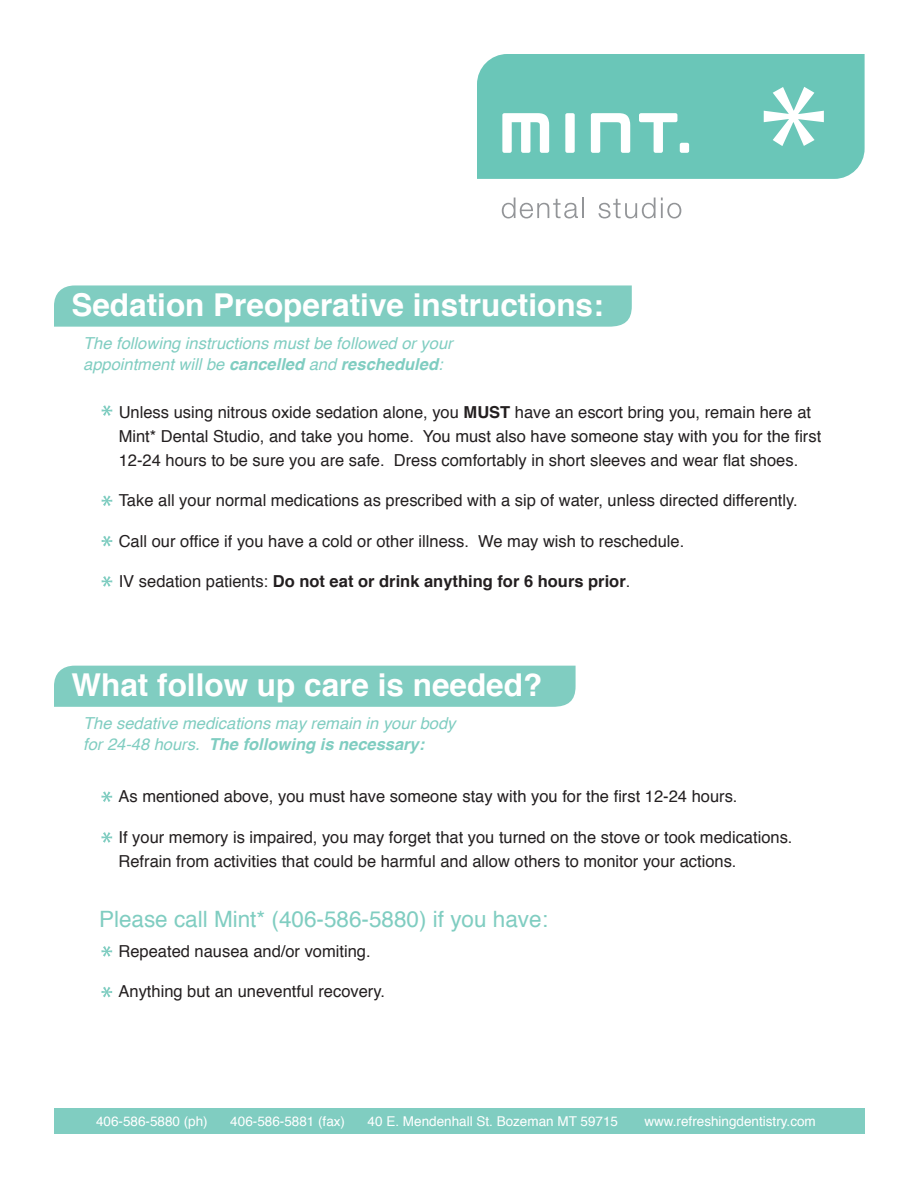
<style>
.page{position:relative;width:918px;height:1188px;background:#fff}
.page>*{position:absolute;margin:0;border:0;box-sizing:border-box;transform-origin:0 0}
.t1{font:700 31.5px "Helvetica";color:#fff}
.t2{font:22.5px "Helvetica";color:#80cdc1}
.t3{font:16.5px/24px "Helvetica";color:#231f20}
.t4{font:italic 16.5px/21px "Helvetica";color:#80cdc1}
.t5{font:700 16.5px "Helvetica";color:#231f20}
.t6{font:13.5px "Helvetica";color:#fff}
.s1{font-weight:700}
.s2{font-weight:400}
</style>
<div class="page">
<div style="left:55px;top:1108px;width:810px;height:26px;background:#80cdc1"></div>
<div style="left:477px;top:54px;width:388px;height:125px;background:#6ac6b8"></div>
<svg style="left:502px;top:113px;width:47px;height:40px"></svg>
<svg style="left:565px;top:113px;width:10px;height:40px"></svg>
<svg style="left:591px;top:113px;width:39px;height:40px"></svg>
<svg style="left:639px;top:113px;width:50px;height:40px"></svg>
<svg style="left:502px;top:198px;width:76px;height:20px"></svg>
<hr style="left:582px;top:198px;width:2px;height:20px;background:#939598">
<svg style="left:598px;top:198px;width:83px;height:20px"></svg>
<svg style="left:764px;top:87px;width:60px;height:59px"></svg>
<div style="left:54px;top:666px;width:522px;height:41px;background:#80cdc1"></div>
<div style="left:54px;top:285px;width:578px;height:42px;background:#80cdc1"></div>
<svg style="left:102px;top:405px;width:10px;height:11px"></svg>
<svg style="left:102px;top:495px;width:10px;height:11px"></svg>
<svg style="left:102px;top:791px;width:10px;height:11px"></svg>
<svg style="left:102px;top:832px;width:10px;height:11px"></svg>
<svg style="left:102px;top:946px;width:10px;height:11px"></svg>
<svg style="left:102px;top:987px;width:10px;height:10px"></svg>
<svg style="left:102px;top:536px;width:10px;height:10px"></svg>
<svg style="left:102px;top:576px;width:10px;height:11px"></svg>
<h1 class="t1" style="left:71px;top:280px;width:534px">Sedation Preoperative instructions:</h1>
<p class="t4" style="left:83px;top:333px;width:371px">The following instructions must be followed or your appointment will be <span class="s1">cancelled</span> and <span class="s1">rescheduled</span>:</p>
<p class="t3" style="left:119px;top:400px;width:704px">Unless using nitrous oxide sedation alone, you <span class="s1">MUST</span> have an escort bring you, remain here at<br>Mint* Dental Studio, and take you home. You must also have someone stay with you for the first<br>12-24 hours to be sure you are safe. Dress comfortably in short sleeves and wear flat shoes.</p>
<p class="t3" style="left:119px;top:489px;width:680px">Take all your normal medications as prescribed with a sip of water, unless directed differently.</p>
<p class="t3" style="left:119px;top:529px;width:567px">Call our office if you have a cold or other illness. We may wish to reschedule.</p>
<p class="t5" style="left:119px;top:568px;width:513px"><span class="s2">IV sedation patients:</span> Do not eat or drink anything for 6 hours prior<span class="s2">.</span></p>
<h1 class="t1" style="left:71px;top:660px;width:472px">What follow up care is needed?</h1>
<p class="t4" style="left:83px;top:713px;width:374px">The sedative medications may remain in your body for 24-48 hours. <span class="s1">The following is necessary:</span></p>
<p class="t3" style="left:119px;top:785px;width:621px">As mentioned above, you must have someone stay with you for the first 12-24 hours.</p>
<p class="t3" style="left:119px;top:826px;width:676px">If your memory is impaired, you may forget that you turned on the stove or took medications.<br>Refrain from activities that could be harmful and allow others to monitor your actions.</p>
<h2 class="t2" style="left:99px;top:902px;width:450px">Please call Mint* (406-586-5880) if you have:</h2>
<p class="t3" style="left:118px;top:939px;width:254px">Repeated nausea and/or vomiting.</p>
<p class="t3" style="left:118px;top:980px;width:268px">Anything but an uneventful recovery.</p>
<p class="t6" style="left:96px;top:1111px;width:113px">406-586-5880 (ph)</p>
<p class="t6" style="left:230px;top:1111px;width:116px">406-586-5881 (fax)</p>
<p class="t6" style="left:368px;top:1111px;width:252px">40 E. Mendenhall St. Bozeman MT 59715</p>
<p class="t6" style="left:644px;top:1111px;width:173px">www.refreshingdentistry.com</p>
</div>
